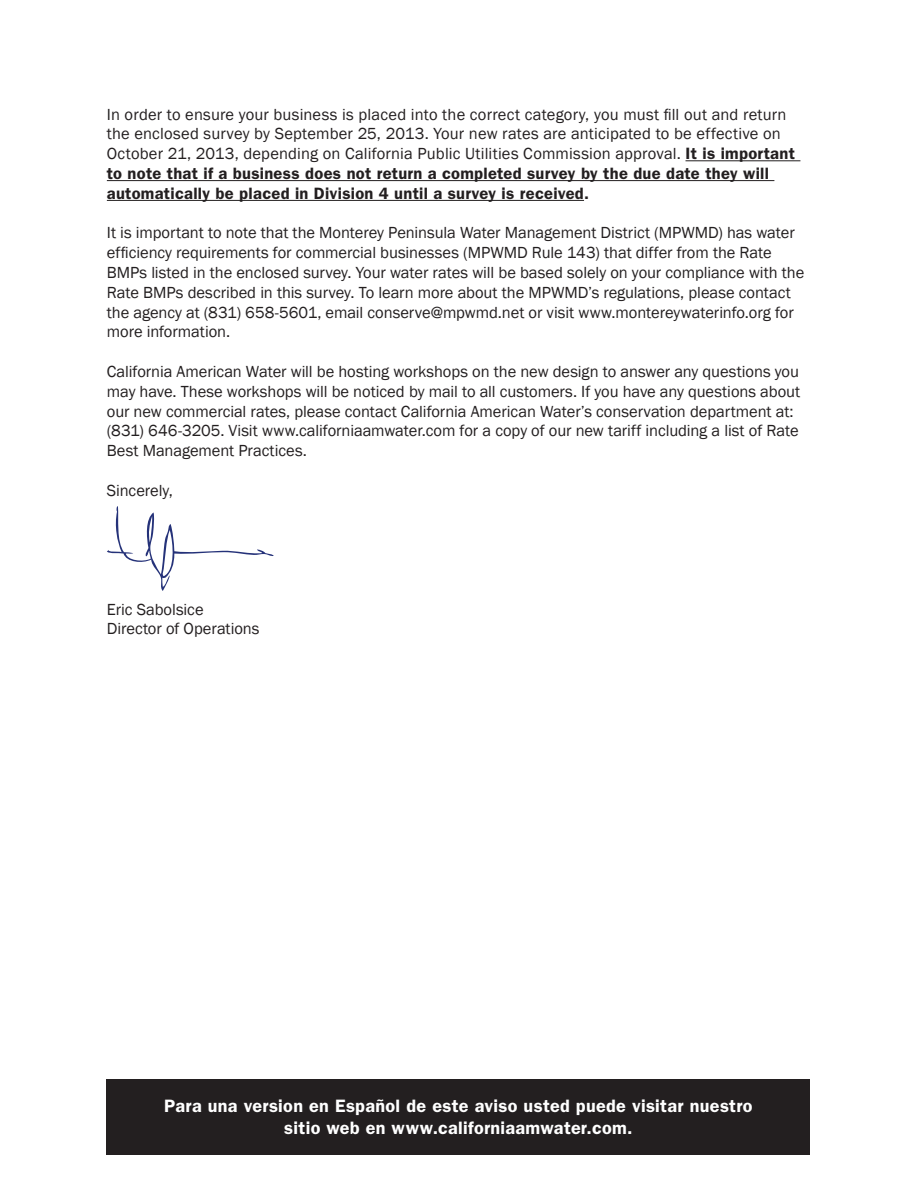
<style>
.page{position:relative;width:918px;height:1188px;background:#fff}
.page>*{position:absolute;margin:0;border:0;box-sizing:border-box;transform-origin:0 0}
.t1{font:600 18px/21.6px "ITC Franklin Gothic Std";letter-spacing:.02em;color:#fff;text-align:center}
.t2{font:16.5px/19.8px "Franklin Gothic";letter-spacing:-.005em;color:#231f20}
.t3{font:600 16.5px/19.8px "ITC Franklin Gothic Std";letter-spacing:.015em;color:#231f20}
.s1{font-family:"ITC Franklin Gothic Std";font-weight:600}
</style>
<div class="page">
<hr style="left:686px;top:160px;width:114px;height:1px;background:#231f20">
<hr style="left:107px;top:180px;width:667px;height:1px;background:#231f20">
<hr style="left:107px;top:200px;width:477px;height:1px;background:#231f20">
<svg style="left:107px;top:506px;width:167px;height:85px"></svg>
<div style="left:107px;top:1079px;width:703px;height:76px;background:#231f20"></div>
<p class="t2" style="left:107px;top:105px;width:690px">In order to ensure your business is placed into the correct category, you must fill out and return the enclosed survey by September 25, 2013. Your new rates are anticipated to be effective on<br>October 21, 2013, depending on California Public Utilities Commission approval. <span class="s1">It is important</span></p>
<p class="t3" style="left:107px;top:163px;width:664px">to note that if a business does not return a completed survey by the due date they will automatically be placed in Division 4 until a survey is received.</p>
<p class="t2" style="left:107px;top:223px;width:699px">It is important to note that the Monterey Peninsula Water Management District (MPWMD) has water efficiency requirements for commercial businesses (MPWMD Rule 143) that differ from the Rate BMPs listed in the enclosed survey. Your water rates will be based solely on your compliance with the Rate BMPs described in this survey. To learn more about the MPWMD’s regulations, please contact the agency at (831) 658-5601, email conserve@mpwmd.net or visit www.montereywaterinfo.org for more information.</p>
<p class="t2" style="left:107px;top:362px;width:695px">California American Water will be hosting workshops on the new design to answer any questions you may have. These workshops will be noticed by mail to all customers. If you have any questions about our new commercial rates, please contact California American Water’s conservation department at: (831) 646-3205. Visit www.californiaamwater.com for a copy of our new tariff including a list of Rate Best Management Practices.</p>
<p class="t2" style="left:107px;top:481px;width:67px">Sincerely,</p>
<p class="t2" style="left:107px;top:600px;width:154px">Eric Sabolsice<br>Director of Operations</p>
<p class="t1" style="left:164px;top:1095px;width:590px">Para una version en Español de este aviso usted puede visitar nuestro sitio web en www.californiaamwater.com.</p>
</div>
